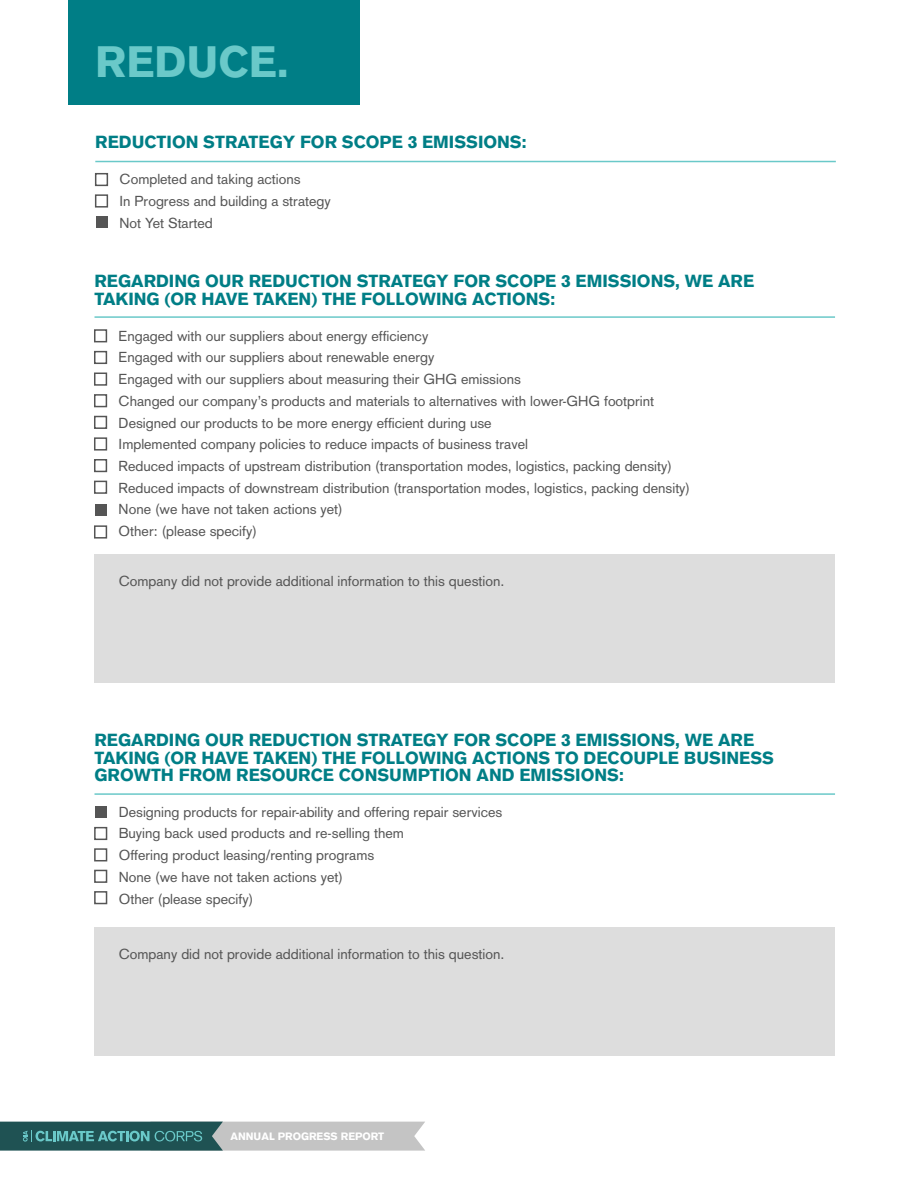
<style>
.page{position:relative;width:918px;height:1188px;background:#fff}
.page>*{position:absolute;margin:0;border:0;box-sizing:border-box;transform-origin:0 0}
.t1{font:900 43.2px "Akzidenz Grotesk";color:#6ac9c9}
.t2{font:900 17.25px/17.2px "Akzidenz Grotesk";color:#007e86}
.t3{font:14.25px/21.8px "Akzidenz Grotesk";color:#555}
.t4{font:900 10.5px "Akzidenz Grotesk";color:#fff}
</style>
<div class="page">
<hr style="left:95px;top:316px;width:740px;height:2px;background:#6ac9c9">
<hr style="left:95px;top:793px;width:740px;height:2px;background:#6ac9c9">
<div style="left:94px;top:927px;width:741px;height:128px;background:#ddd"></div>
<div style="left:94px;top:554px;width:741px;height:129px;background:#ddd"></div>
<div style="left:68px;top:0;width:292px;height:105px;background:#007e86"></div>
<hr style="left:95px;top:161px;width:741px;height:1px;background:#6ac9c9">
<div style="left:94px;top:329px;width:13px;height:13px;border:2px solid #555"></div>
<div style="left:95px;top:806px;width:12px;height:12px;background:#555"></div>
<div style="left:94px;top:394px;width:13px;height:13px;border:2px solid #555"></div>
<div style="left:94px;top:870px;width:13px;height:13px;border:2px solid #555"></div>
<div style="left:94px;top:459px;width:13px;height:13px;border:2px solid #555"></div>
<div style="left:94px;top:525px;width:13px;height:14px;border:2px solid #555"></div>
<div style="left:94px;top:351px;width:13px;height:13px;border:2px solid #555"></div>
<div style="left:94px;top:827px;width:13px;height:13px;border:2px solid #555"></div>
<div style="left:94px;top:416px;width:13px;height:13px;border:2px solid #555"></div>
<div style="left:94px;top:891px;width:13px;height:13px;border:2px solid #555"></div>
<div style="left:95px;top:505px;width:11px;height:11px;background:#555"></div>
<div style="left:94px;top:481px;width:13px;height:13px;border:2px solid #555"></div>
<div style="left:94px;top:373px;width:13px;height:13px;border:2px solid #555"></div>
<div style="left:94px;top:848px;width:13px;height:13px;border:2px solid #555"></div>
<div style="left:94px;top:437px;width:13px;height:14px;border:2px solid #555"></div>
<div style="left:95px;top:173px;width:13px;height:13px;border:2px solid #555"></div>
<div style="left:96px;top:217px;width:11px;height:11px;background:#555"></div>
<div style="left:95px;top:194px;width:13px;height:14px;border:2px solid #555"></div>
<svg style="left:0;top:1122px;width:425px;height:29px;background:#779494"></svg>
<h1 class="t1" style="left:95px;top:36px;width:195px">REDUCE.</h1>
<p class="t2" style="left:95px;top:133px;width:433px">REDUCTION STRATEGY FOR SCOPE 3 EMISSIONS:</p>
<p class="t3" style="left:120px;top:168px;width:213px">Completed and taking actions<br>In Progress and building a strategy<br>Not Yet Started</p>
<p class="t2" style="left:94px;top:272px;width:661px">REGARDING OUR REDUCTION STRATEGY FOR SCOPE 3 EMISSIONS, WE ARE<br>TAKING (OR HAVE TAKEN) THE FOLLOWING ACTIONS:</p>
<p class="t3" style="left:119px;top:325px;width:573px">Engaged with our suppliers about energy efficiency<br>Engaged with our suppliers about renewable energy<br>Engaged with our suppliers about measuring their GHG emissions<br>Changed our company’s products and materials to alternatives with lower-GHG footprint Designed our products to be more energy efficient during use<br>Implemented company policies to reduce impacts of business travel<br>Reduced impacts of upstream distribution (transportation modes, logistics, packing density)<br>Reduced impacts of downstream distribution (transportation modes, logistics, packing density)<br>None (we have not taken actions yet)<br>Other: (please specify)</p>
<p class="t3" style="left:119px;top:570px;width:387px">Company did not provide additional information to this question.</p>
<p class="t2" style="left:94px;top:731px;width:681px">REGARDING OUR REDUCTION STRATEGY FOR SCOPE 3 EMISSIONS, WE ARE<br>TAKING (OR HAVE TAKEN) THE FOLLOWING ACTIONS TO DECOUPLE BUSINESS<br>GROWTH FROM RESOURCE CONSUMPTION AND EMISSIONS:</p>
<p class="t3" style="left:119px;top:801px;width:385px">Designing products for repair-ability and offering repair services Buying back used products and re-selling them<br>Offering product leasing/renting programs<br>None (we have not taken actions yet)<br>Other (please specify)</p>
<p class="t3" style="left:119px;top:943px;width:387px">Company did not provide additional information to this question.</p>
<p class="t4" style="left:231px;top:1130px;width:155px">ANNUAL PROGRESS REPORT</p>
</div>
